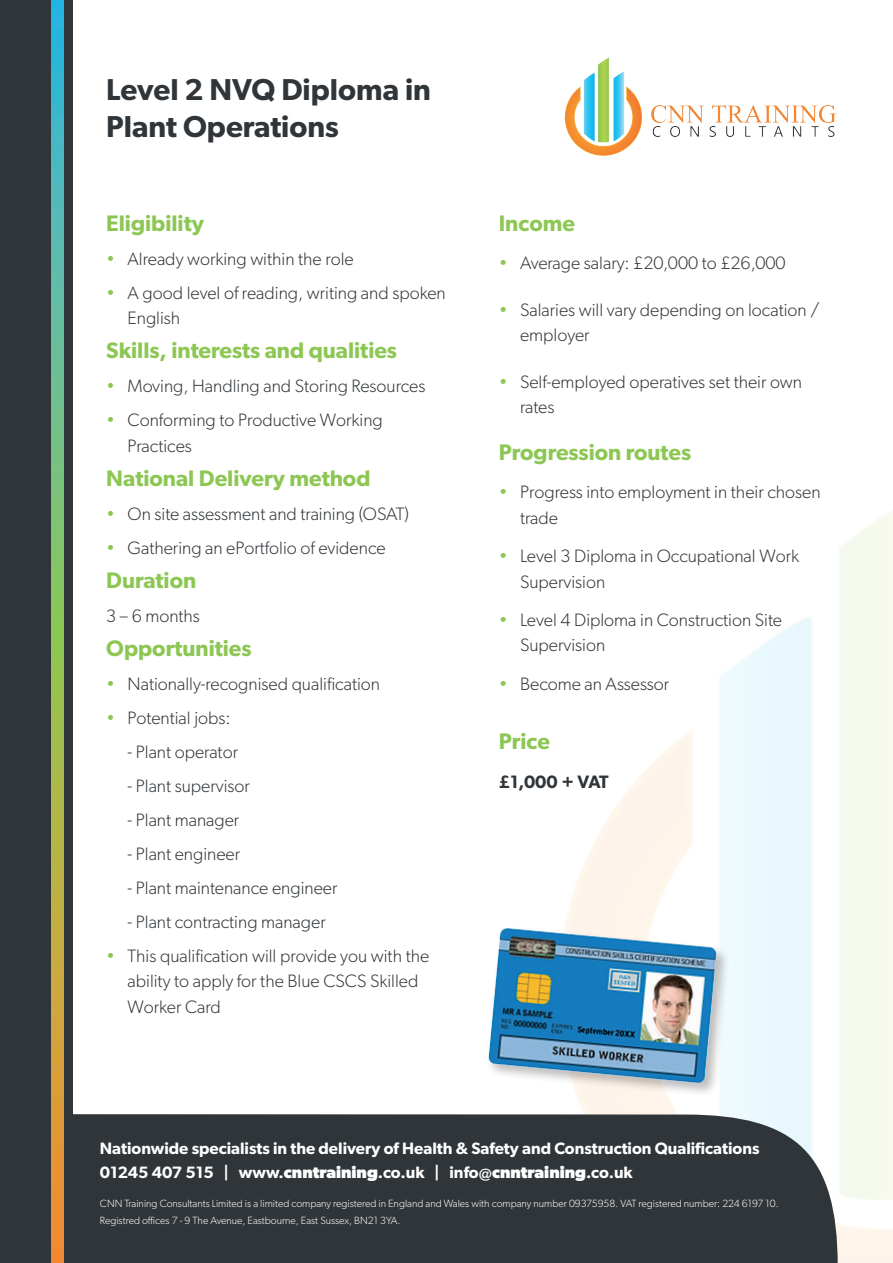
<style>
.page{position:relative;width:893px;height:1263px;background:#fff}
.page>*{position:absolute;margin:0;border:0;box-sizing:border-box;transform-origin:0 0}
.t1{font:600 30.3px/36.3px "Gibson";color:#303539}
.t2{font:600 22.5px "Gibson";color:#8cc753}
.t3{font:300 18px/25.5px "Gibson";color:#303539}
.t4{font:600 18px "Gibson";letter-spacing:-.025em;color:#303539}
.t5{font:600 16.5px/24px "Gibson";color:#fff}
.t6{font:300 10.5px/16.5px "Gibson";color:#fff}
.s1{color:#8cc753}
.s2{font-weight:700}
</style>
<div class="page">
<div style="left:72px;top:1114px;width:767px;height:149px;background:#303539"></div>
<div style="left:0;top:0;width:72px;height:1263px;background:#303539"></div>
<img style="left:564px;top:57px;width:273px;height:99px">
<svg style="left:51px;top:0;width:13px;height:1263px;background:#91b370"></svg>
<div style="left:486px;top:925px;width:245px;height:172px;background:#231f20;opacity:.3"></div>
<img style="left:488px;top:927px;width:234px;height:158px">
<h1 class="t1" style="left:106px;top:71px;width:326px">Level 2 NVQ Diploma in<br>Plant Operations</h1>
<p class="t2" style="left:106px;top:209px;width:99px">Eligibility</p>
<p class="t3" style="left:106px;top:245px;width:249px"><span class="s1">•</span> Already working within the role</p>
<p class="t3" style="left:128px;top:279px;width:320px;text-indent:-21px"><span class="s1">•</span> A good level of reading, writing and spoken<br>English</p>
<p class="t2" style="left:106px;top:337px;width:292px">Skills, interests and qualities</p>
<p class="t3" style="left:106px;top:373px;width:321px"><span class="s1">•</span> Moving, Handling and Storing Resources</p>
<p class="t3" style="left:128px;top:407px;width:257px;text-indent:-21px"><span class="s1">•</span> Conforming to Productive Working<br>Practices</p>
<p class="t2" style="left:106px;top:464px;width:266px">National Delivery method</p>
<p class="t3" style="left:106px;top:500px;width:304px"><span class="s1">•</span> On site assessment and training (OSAT)</p>
<p class="t3" style="left:106px;top:534px;width:281px"><span class="s1">•</span> Gathering an ePortfolio of evidence</p>
<p class="t2" style="left:106px;top:566px;width:92px">Duration</p>
<p class="t3" style="left:106px;top:602px;width:95px">3 – 6 months</p>
<p class="t2" style="left:106px;top:634px;width:147px">Opportunities</p>
<p class="t3" style="left:106px;top:670px;width:275px"><span class="s1">•</span> Nationally-recognised qualification</p>
<p class="t3" style="left:106px;top:704px;width:126px"><span class="s1">•</span> Potential jobs:</p>
<p class="t3" style="left:128px;top:738px;width:112px">- Plant operator</p>
<p class="t3" style="left:128px;top:772px;width:124px">- Plant supervisor</p>
<p class="t3" style="left:128px;top:806px;width:113px">- Plant manager</p>
<p class="t3" style="left:128px;top:840px;width:114px">- Plant engineer</p>
<p class="t3" style="left:128px;top:874px;width:211px">- Plant maintenance engineer</p>
<p class="t3" style="left:128px;top:909px;width:200px">- Plant contracting manager</p>
<p class="t3" style="left:128px;top:943px;width:303px;text-indent:-21px"><span class="s1">•</span> This qualification will provide you with the ability to apply for the Blue CSCS Skilled<br>Worker Card</p>
<p class="t2" style="left:499px;top:209px;width:78px">Income</p>
<p class="t3" style="left:499px;top:250px;width:288px"><span class="s1">•</span> Average salary: £20,000 to £26,000</p>
<p class="t3" style="left:520px;top:296px;width:301px;text-indent:-21px"><span class="s1">•</span> Salaries will vary depending on location / employer</p>
<p class="t3" style="left:520px;top:369px;width:283px;text-indent:-21px"><span class="s1">•</span> Self-employed operatives set their own rates</p>
<p class="t2" style="left:499px;top:439px;width:194px">Progression routes</p>
<p class="t3" style="left:520px;top:479px;width:302px;text-indent:-21px"><span class="s1">•</span> Progress into employment in their chosen trade</p>
<p class="t3" style="left:520px;top:543px;width:280px;text-indent:-21px"><span class="s1">•</span> Level 3 Diploma in Occupational Work<br>Supervision</p>
<p class="t3" style="left:520px;top:607px;width:264px;text-indent:-21px"><span class="s1">•</span> Level 4 Diploma in Construction Site<br>Supervision</p>
<p class="t3" style="left:499px;top:670px;width:172px"><span class="s1">•</span> Become an Assessor</p>
<p class="t2" style="left:499px;top:728px;width:53px">Price</p>
<p class="t4" style="left:499px;top:770px;width:111px">£1,000 + VAT</p>
<p class="t5" style="left:100px;top:1136px;width:661px">Nationwide specialists in the delivery of Health &amp; Safety and Construction Qualifications<br>01245 407 515 | www.<span class="s2">cnntraining</span>.co.uk | info@<span class="s2">cnntraining</span>.co.uk</p>
<p class="t6" style="left:100px;top:1195px;width:680px">CNN Training Consultants Limited is a limited company registered in England and Wales with company number 09375958. VAT registered number: 224 6197 10.<br>Registred offices 7 - 9 The Avenue, Eastbourne, East Sussex, BN21 3YA.</p>
</div>
